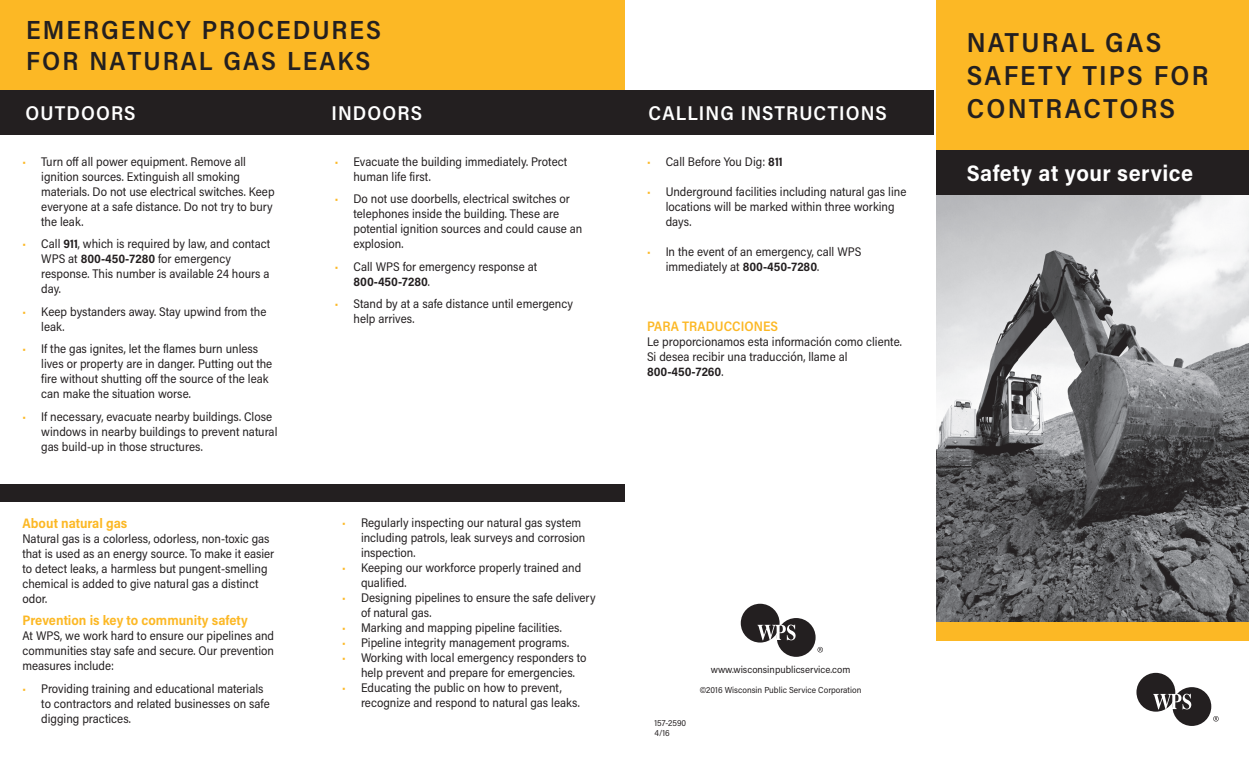
<style>
.page{position:relative;width:1249px;height:765px;background:#fff}
.page>*{position:absolute;margin:0;border:0;box-sizing:border-box;transform-origin:0 0}
.t1{font:600 27.5px/33px "Acumin Pro Semi Cond";letter-spacing:.08em;color:#231f20}
.t2{font:600 26.25px/31.5px "Acumin Pro Semi Cond";letter-spacing:.075em;color:#231f20}
.t3{font:700 22.5px "Acumin Pro Semi Cond";letter-spacing:.02em;color:#fff}
.t4{font:600 20px "Acumin Pro Semi Cond";letter-spacing:.055em;color:#fff}
.t5{font:700 13.75px "Acumin Pro Semi Cond";color:#fcb825}
.t6{font:600 13.75px "Acumin Pro Semi Cond";letter-spacing:.005em;color:#fcb825}
.t7{font:12.5px/15px "Acumin Pro Semi Cond";color:#231f20}
.t8{font:10px "Acumin Pro Semi Cond";color:#231f20}
.t9{font:8.75px/10.5px "Acumin Pro Semi Cond";color:#231f20}
.s1{color:#fcb825}
.s2{font-weight:700}
</style>
<div class="page">
<div style="left:1172px;top:687px;width:39px;height:39px;background:#231f20;border-radius:50%"></div>
<div style="left:1136px;top:673px;width:39px;height:39px;background:#231f20;border-radius:50%"></div>
<svg style="left:1153px;top:694px;width:38px;height:15px"></svg>
<svg style="left:1213px;top:716px;width:5px;height:6px"></svg>
<div style="left:777px;top:618px;width:38px;height:39px;background:#231f20;border-radius:50%"></div>
<div style="left:741px;top:604px;width:38px;height:39px;background:#231f20;border-radius:50%"></div>
<svg style="left:757px;top:625px;width:38px;height:15px"></svg>
<svg style="left:817px;top:647px;width:6px;height:5px"></svg>
<div style="left:937px;top:0;width:312px;height:150px;background:#fcb825"></div>
<div style="left:937px;top:150px;width:312px;height:45px;background:#231f20"></div>
<img style="left:937px;top:195px;width:312px;height:427px">
<div style="left:937px;top:622px;width:312px;height:19px;background:#fcb825"></div>
<div style="left:0;top:484px;width:624px;height:18px;background:#231f20"></div>
<div style="left:618px;top:90px;width:316px;height:45px;background:#231f20"></div>
<div style="left:0;top:0;width:624px;height:90px;background:#fcb825"></div>
<div style="left:0;top:90px;width:303px;height:45px;background:#231f20"></div>
<div style="left:296px;top:90px;width:328px;height:45px;background:#231f20"></div>
<h2 class="t2" style="left:26px;top:13px;width:356px">EMERGENCY PROCEDURES<br>FOR NATURAL GAS LEAKS</h2>
<h3 class="t4" style="left:26px;top:99px;width:111px">OUTDOORS</h3>
<h3 class="t4" style="left:331px;top:99px;width:92px">INDOORS</h3>
<p class="t7" style="left:41px;top:153px;width:235px;text-indent:-19px"><span class="s1">•</span> Turn off all power equipment. Remove all ignition sources. Extinguish all smoking materials. Do not use electrical switches. Keep everyone at a safe distance. Do not try to bury the leak.</p>
<p class="t7" style="left:41px;top:236px;width:231px;text-indent:-19px"><span class="s1">•</span> Call <span class="s2">911</span>, which is required by law, and contact<br>WPS at <span class="s2">800-450-7280</span> for emergency response. This number is available 24 hours a day.</p>
<p class="t7" style="left:41px;top:303px;width:227px;text-indent:-19px"><span class="s1">•</span> Keep bystanders away. Stay upwind from the leak.</p>
<p class="t7" style="left:41px;top:341px;width:233px;text-indent:-19px"><span class="s1">•</span> If the gas ignites, let the flames burn unless lives or property are in danger. Putting out the fire without shutting off the source of the leak can make the situation worse.</p>
<p class="t7" style="left:41px;top:408px;width:238px;text-indent:-19px"><span class="s1">•</span> If necessary, evacuate nearby buildings. Close windows in nearby buildings to prevent natural gas build-up in those structures.</p>
<p class="t5" style="left:22px;top:513px;width:106px">About natural gas</p>
<p class="t7" style="left:22px;top:530px;width:253px">Natural gas is a colorless, odorless, non-toxic gas that is used as an energy source. To make it easier to detect leaks, a harmless but pungent-smelling chemical is added to give natural gas a distinct odor.</p>
<p class="t5" style="left:22px;top:611px;width:227px">Prevention is key to community safety</p>
<p class="t7" style="left:22px;top:628px;width:253px;text-align:justify">At WPS, we work hard to ensure our pipelines and communities stay safe and secure. Our prevention measures include:</p>
<p class="t7" style="left:41px;top:680px;width:230px;text-indent:-19px"><span class="s1">•</span> Providing training and educational materials to contractors and related businesses on safe digging practices.</p>
<p class="t7" style="left:353px;top:153px;width:215px;text-indent:-19px"><span class="s1">•</span> Evacuate the building immediately. Protect human life first.</p>
<p class="t7" style="left:353px;top:191px;width:230px;text-indent:-19px"><span class="s1">•</span> Do not use doorbells, electrical switches or telephones inside the building. These are potential ignition sources and could cause an explosion.</p>
<p class="t7" style="left:353px;top:258px;width:185px;text-indent:-19px"><span class="s1">•</span> Call WPS for emergency response at<br><span class="s2">800-450-7280</span>.</p>
<p class="t7" style="left:353px;top:296px;width:221px;text-indent:-19px"><span class="s1">•</span> Stand by at a safe distance until emergency help arrives.</p>
<p class="t7" style="left:361px;top:514px;width:226px;text-indent:-19px"><span class="s1">•</span> Regularly inspecting our natural gas system including patrols, leak surveys and corrosion inspection.</p>
<p class="t7" style="left:361px;top:559px;width:222px;text-indent:-19px"><span class="s1">•</span> Keeping our workforce properly trained and qualified.</p>
<p class="t7" style="left:361px;top:589px;width:236px;text-indent:-19px"><span class="s1">•</span> Designing pipelines to ensure the safe delivery of natural gas.</p>
<p class="t7" style="left:342px;top:619px;width:221px"><span class="s1">•</span> Marking and mapping pipeline facilities.</p>
<p class="t7" style="left:342px;top:634px;width:228px"><span class="s1">•</span> Pipeline integrity management programs.</p>
<p class="t7" style="left:342px;top:649px;width:246px;text-align:center"><span class="s1">•</span> Working with local emergency responders to help prevent and prepare for emergencies.</p>
<p class="t7" style="left:361px;top:679px;width:220px;text-indent:-19px"><span class="s1">•</span> Educating the public on how to prevent, recognize and respond to natural gas leaks.</p>
<h3 class="t4" style="left:648px;top:99px;width:240px">CALLING INSTRUCTIONS</h3>
<p class="t7" style="left:647px;top:153px;width:137px"><span class="s1">•</span> Call Before You Dig: <span class="s2">811</span></p>
<p class="t7" style="left:666px;top:183px;width:242px;text-indent:-19px"><span class="s1">•</span> Underground facilities including natural gas line locations will be marked within three working days.</p>
<p class="t7" style="left:666px;top:243px;width:197px;text-indent:-19px"><span class="s1">•</span> In the event of an emergency, call WPS immediately at <span class="s2">800-450-7280</span>.</p>
<p class="t6" style="left:647px;top:316px;width:133px">PARA TRADUCCIONES</p>
<p class="t7" style="left:647px;top:333px;width:256px">Le proporcionamos esta información como cliente.<br>Si desea recibir una traducción, llame al<br><span class="s2">800-450-7260</span>.</p>
<p class="t9" style="left:654px;top:717px;width:33px">157-2590<br>4/16</p>
<p class="t8" style="left:711px;top:663px;width:141px">www.wisconsinpublicservice.com</p>
<p class="t9" style="left:700px;top:684px;width:163px">©2016 Wisconsin Public Service Corporation</p>
<h1 class="t1" style="left:967px;top:25px;width:243px">NATURAL GAS<br>SAFETY TIPS FOR<br>CONTRACTORS</h1>
<h3 class="t3" style="left:967px;top:157px;width:228px">Safety at your service</h3>
</div>
